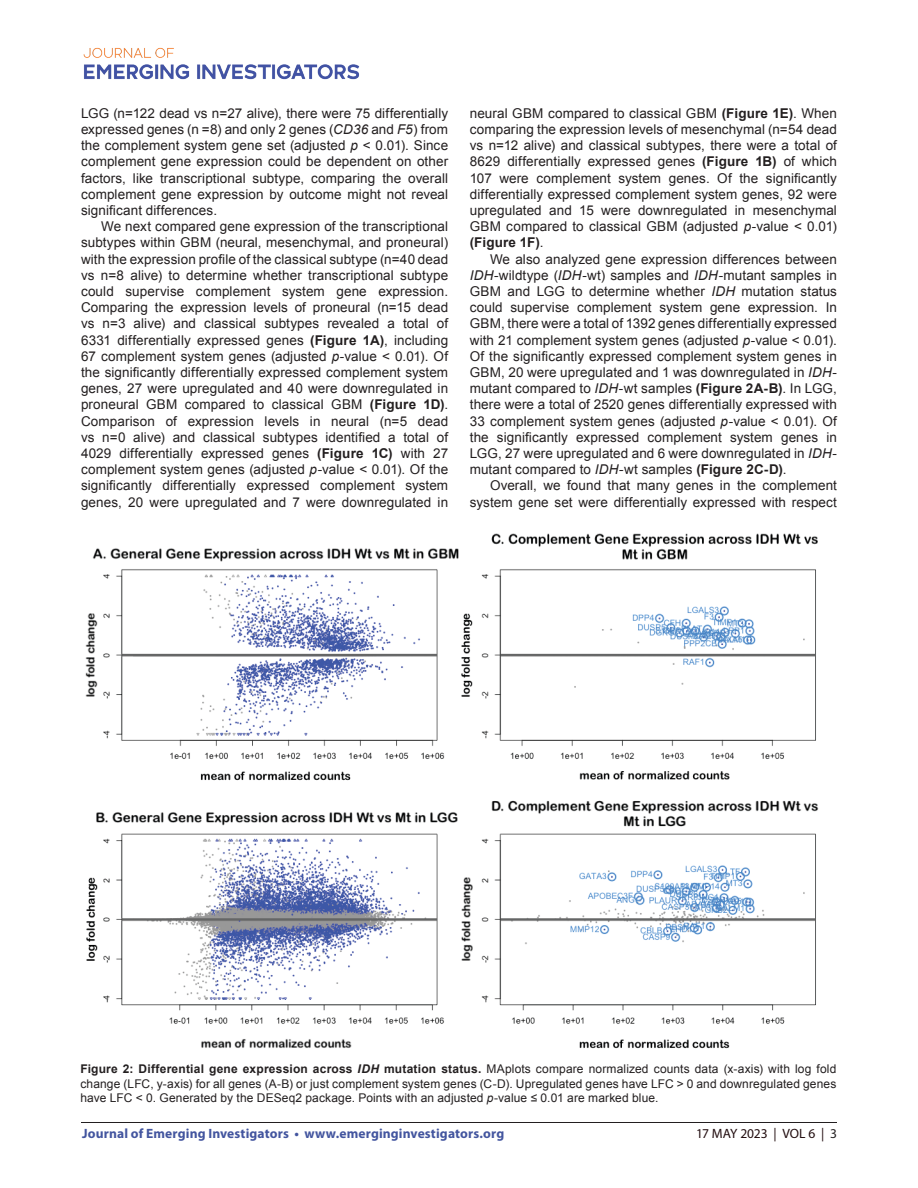
<style>
.page{position:relative;width:918px;height:1188px;background:#fff}
.page>*{position:absolute;margin:0;border:0;box-sizing:border-box;transform-origin:0 0}
.t1{font:13.5px/16.2px "Arial";letter-spacing:.005em;color:#231f20;text-align:justify}
.t2{font:700 13.5px "Myriad Pro";letter-spacing:.01em;color:#43559f}
.t3{font:13.5px "Myriad Pro";letter-spacing:-.01em;color:#230e10}
.t4{font:12px/14.4px "Arial";letter-spacing:.01em;color:#231f20;text-align:justify}
.s1{font-style:italic}
.s2{font-weight:700}
.s3{font-weight:700;font-style:italic}
.s4{color:#231f20}
</style>
<div class="page">
<hr style="left:81px;top:1122px;width:756px;height:1px;background:#231f20">
<img style="left:83px;top:47px;width:277px;height:33px">
<img style="left:85px;top:533px;width:734px;height:516px">
<p class="t1" style="left:81px;top:105px;width:369px">LGG (n=122 dead vs n=27 alive), there were 75 differentially expressed genes (n =8) and only 2 genes (<span class="s1">CD36</span> and <span class="s1">F5</span>) from the complement system gene set (adjusted <span class="s1">p</span> &lt; 0.01). Since complement gene expression could be dependent on other factors, like transcriptional subtype, comparing the overall complement gene expression by outcome might not reveal significant differences.</p>
<p class="t1" style="left:81px;top:219px;width:369px;text-indent:20px">We next compared gene expression of the transcriptional subtypes within GBM (neural, mesenchymal, and proneural) with the expression profile of the classical subtype (n=40 dead vs n=8 alive) to determine whether transcriptional subtype could supervise complement system gene expression.<br>Comparing the expression levels of proneural (n=15 dead vs n=3 alive) and classical subtypes revealed a total of 6331 differentially expressed genes <span class="s2">(Figure 1A)</span>, including 67 complement system genes (adjusted <span class="s1">p</span>-value &lt; 0.01). Of the significantly differentially expressed complement system genes, 27 were upregulated and 40 were downregulated in proneural GBM compared to classical GBM <span class="s2">(Figure 1D)</span>.<br>Comparison of expression levels in neural (n=5 dead vs n=0 alive) and classical subtypes identified a total of 4029 differentially expressed genes <span class="s2">(Figure 1C)</span> with 27 complement system genes (adjusted <span class="s1">p</span>-value &lt; 0.01). Of the significantly differentially expressed complement system genes, 20 were upregulated and 7 were downregulated in</p>
<p class="t1" style="left:470px;top:105px;width:369px">neural GBM compared to classical GBM <span class="s2">(Figure 1E)</span>. When comparing the expression levels of mesenchymal (n=54 dead vs n=12 alive) and classical subtypes, there were a total of 8629 differentially expressed genes <span class="s2">(Figure 1B)</span> of which 107 were complement system genes. Of the significantly differentially expressed complement system genes, 92 were upregulated and 15 were downregulated in mesenchymal GBM compared to classical GBM (adjusted <span class="s1">p</span>-value &lt; 0.01) <span class="s2">(Figure 1F)</span>.</p>
<p class="t1" style="left:470px;top:251px;width:369px;text-indent:20px">We also analyzed gene expression differences between <span class="s1">IDH</span>-wildtype (<span class="s1">IDH</span>-wt) samples and <span class="s1">IDH</span>-mutant samples in GBM and LGG to determine whether <span class="s1">IDH</span> mutation status could supervise complement system gene expression. In GBM, there were a total of 1392 genes differentially expressed with 21 complement system genes (adjusted <span class="s1">p</span>-value &lt; 0.01).<br>Of the significantly expressed complement system genes in GBM, 20 were upregulated and 1 was downregulated in <span class="s1">IDH&shy;</span>mutant compared to <span class="s1">IDH</span>-wt samples <span class="s2">(Figure 2A-B)</span>. In LGG, there were a total of 2520 genes differentially expressed with 33 complement system genes (adjusted <span class="s1">p</span>-value &lt; 0.01). Of the significantly expressed complement system genes in LGG, 27 were upregulated and 6 were downregulated in <span class="s1">IDH&shy;</span>mutant compared to <span class="s1">IDH</span>-wt samples <span class="s2">(Figure 2C-D)</span>.</p>
<p class="t1" style="left:470px;top:478px;width:369px;text-align:right">Overall, we found that many genes in the complement system gene set were differentially expressed with respect</p>
<p class="t4" style="left:80px;top:1062px;width:758px"><span class="s2">Figure 2: Differential gene expression across</span> <span class="s3">IDH</span> <span class="s2">mutation status.</span> MAplots compare normalized counts data (x-axis) with log fold change (LFC, y-axis) for all genes (A-B) or just complement system genes (C-D). Upregulated genes have LFC &gt; 0 and downregulated genes have LFC &lt; 0. Generated by the DESeq2 package. Points with an adjusted <span class="s1">p</span>-value ≤ 0.01 are marked blue.</p>
<p class="t2" style="left:82px;top:1125px;width:424px">Journal of Emerging Investigators • www.emerginginvestigators.org</p>
<p class="t3" style="left:696px;top:1125px;width:142px">17 MAY 2023 | VOL 6 | <span class="s4">3</span></p>
</div>
